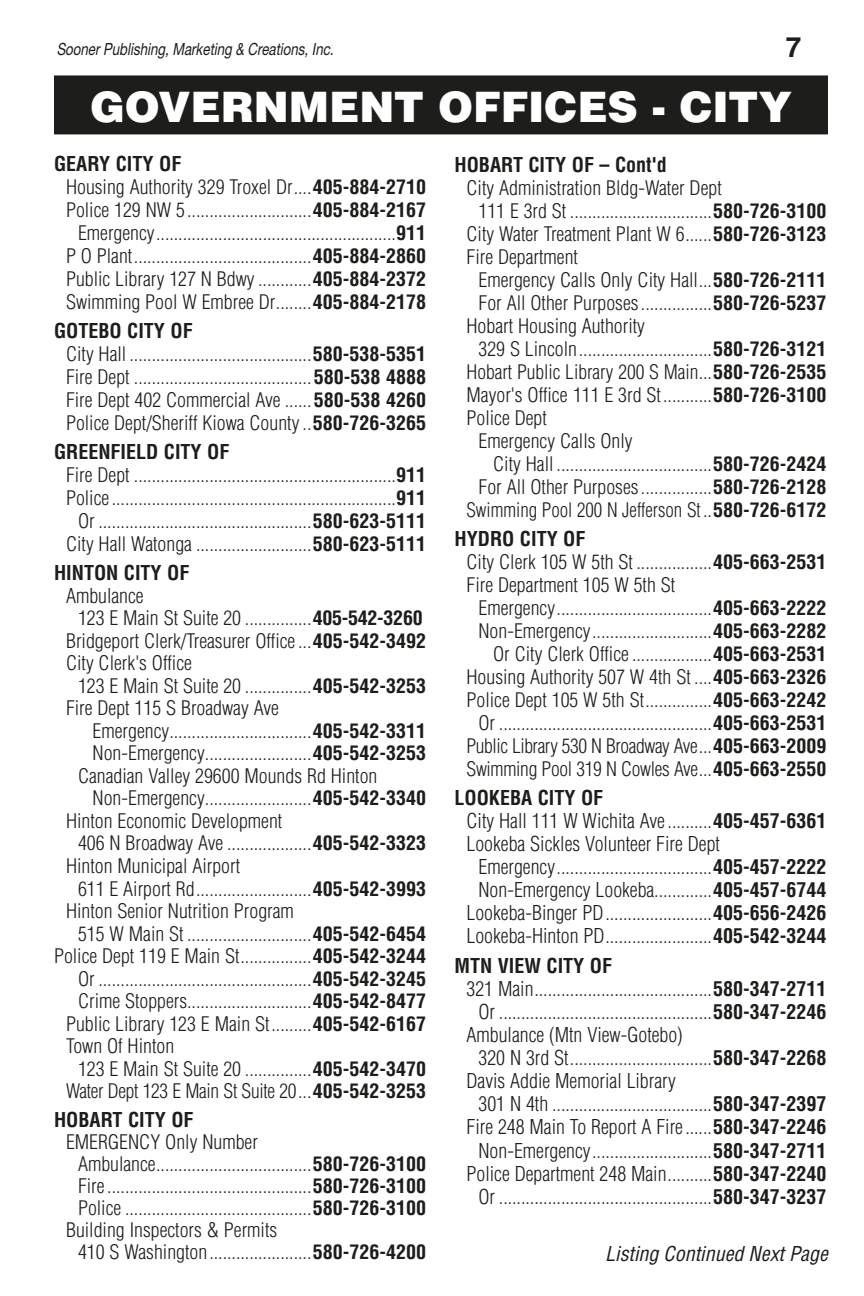
<style>
.page{position:relative;width:864px;height:1296px;background:#fff}
.page>*{position:absolute;margin:0;border:0;box-sizing:border-box;transform-origin:0 0}
.t1{font:900 42px "Helvetica";color:#fff}
.t2{font:700 28px "Helvetica";color:#1d1d1b}
.t3{font:300 condensed 20px "Helvetica";color:#1d1d1b}
.t4{font:700 condensed 20px "Helvetica";color:#1d1d1b}
.t5{font:italic condensed 20px "Helvetica";color:#1d1d1b}
.t6{font:300 condensed 19.6px/23px "Helvetica";color:#1d1d1b;text-align:right}
.t7{font:italic 16.8px "Helvetica Neue East A";color:#1d1d1b;scale:.79 1}
.s1{font-weight:700}
.s2{font-size:20.2px}
</style>
<div class="page">
<div style="left:55px;top:76px;width:772px;height:57px;background:#1d1d1b"></div>
<div style="left:54px;top:75px;width:774px;height:59px;border:2px solid #1d1d1b"></div>
<p class="t7" style="left:57px;top:39px;width:352px">Sooner Publishing, Marketing &amp; Creations, Inc.</p>
<h2 class="t2" style="left:786px;top:30px;width:17px">7</h2>
<h1 class="t1" style="left:90px;top:80px;width:703px">GOVERNMENT OFFICES - CITY</h1>
<p class="t4" style="left:54px;top:152px;width:129px">GEARY CITY OF</p>
<p class="t6" style="left:66px;top:176px;width:362px">Housing Authority 329 Troxel Dr....<span class="s1">405-884-2710<br></span>Police 129 NW 5............................<span class="s1">405-884-2167<br></span>Emergency......................................................<span class="s1">911<br></span>P O Plant........................................<span class="s1">405-884-2860<br></span>Public Library 127 N Bdwy ............<span class="s1">405-884-2372<br></span>Swimming Pool W Embree Dr........<span class="s1">405-884-2178</span></p>
<p class="t4" style="left:54px;top:319px;width:140px">GOTEBO CITY OF</p>
<p class="t6" style="left:66px;top:343px;width:362px;text-align:justify">City Hall .........................................<span class="s1">580-538-5351<br></span>Fire Dept ........................................<span class="s1">580-538 4888<br></span>Fire Dept 402 Commercial Ave ......<span class="s1">580-538 4260<br></span>Police Dept/Sheriff Kiowa County ..<span class="s1">580-726-3265</span></p>
<p class="t4" style="left:54px;top:440px;width:177px">GREENFIELD CITY OF</p>
<p class="t6" style="left:66px;top:464px;width:361px">Fire Dept ...........................................................<span class="s1">911<br></span>Police................................................................<span class="s1">911<br></span>Or ................................................<span class="s1">580-623-5111<br></span>City Hall Watonga ..........................<span class="s1">580-623-5111</span></p>
<p class="t4" style="left:54px;top:560px;width:137px">HINTON CITY OF</p>
<p class="t3" style="left:66px;top:583px;width:79px">Ambulance</p>
<p class="t6" style="left:66px;top:607px;width:361px;text-align:left;text-indent:12px">123 E Main St Suite 20 ...............<span class="s1">405-542-3260<br></span>Bridgeport Clerk/Treasurer Office...<span class="s1">405-542-3492<br></span>City Clerk's Office</p>
<p class="t6" style="left:66px;top:674px;width:361px;text-align:left;text-indent:12px">123 E Main St Suite 20 ...............<span class="s1">405-542-3253<br></span>Fire Dept 115 S Broadway Ave</p>
<p class="t6" style="left:93px;top:719px;width:335px">Emergency................................<span class="s1">405-542-3311</span></p>
<p class="t6" style="left:93px;top:742px;width:335px">Non-Emergency........................<span class="s1">405-542-3253</span></p>
<p class="t6" style="left:78px;top:764px;width:301px">Canadian Valley 29600 Mounds Rd Hinton</p>
<p class="t6" style="left:93px;top:787px;width:335px">Non-Emergency........................<span class="s1">405-542-3340</span></p>
<p class="t6" style="left:66px;top:809px;width:218px">Hinton Economic Development</p>
<p class="t6" style="left:78px;top:832px;width:349px">406 N Broadway Ave ...................<span class="s1">405-542-3323</span></p>
<p class="t6" style="left:66px;top:854px;width:176px">Hinton Municipal Airport</p>
<p class="t6" style="left:78px;top:877px;width:349px">611 E Airport Rd..........................<span class="s1">405-542-3993</span></p>
<p class="t6" style="left:66px;top:899px;width:229px">Hinton Senior Nutrition Program</p>
<p class="t6" style="left:78px;top:922px;width:349px">515 W Main St ............................<span class="s1">405-542-6454</span></p>
<p class="t6" style="left:54px;top:944px;width:373px">Police Dept 119 E Main St................<span class="s1">405-542-3244</span></p>
<p class="t6" style="left:78px;top:967px;width:349px">Or ................................................<span class="s1">405-542-3245</span></p>
<p class="t6" style="left:78px;top:989px;width:349px">Crime Stoppers............................<span class="s1">405-542-8477</span></p>
<p class="t6" style="left:66px;top:1012px;width:361px">Public Library 123 E Main St.........<span class="s1">405-542-6167</span></p>
<p class="t6" style="left:66px;top:1034px;width:110px">Town Of Hinton</p>
<p class="t6" style="left:78px;top:1057px;width:349px">123 E Main St Suite 20 ...............<span class="s1">405-542-3470</span></p>
<p class="t6" style="left:66px;top:1080px;width:362px">Water Dept 123 E Main St Suite 20...<span class="s1">405-542-3253</span></p>
<p class="t4" style="left:54px;top:1107px;width:141px">HOBART CITY OF</p>
<p class="t6" style="left:66px;top:1130px;width:193px">EMERGENCY Only Number</p>
<p class="t6" style="left:78px;top:1152px;width:349px">Ambulance...................................<span class="s1">580-726-3100</span></p>
<p class="t6" style="left:78px;top:1174px;width:349px">Fire..............................................<span class="s1">580-726-3100</span></p>
<p class="t6" style="left:78px;top:1196px;width:349px">Police ..........................................<span class="s1">580-726-3100</span></p>
<p class="t6" style="left:66px;top:1218px;width:213px">Building Inspectors &amp; Permits</p>
<p class="t6" style="left:78px;top:1240px;width:349px">410 S Washington.......................<span class="s1">580-726-4200</span></p>
<p class="t4" style="left:454px;top:152px;width:214px">HOBART CITY OF <span class="s2">– Cont'd</span></p>
<p class="t6" style="left:466px;top:176px;width:257px">City Administration Bldg-Water Dept</p>
<p class="t6" style="left:478px;top:199px;width:349px">111 E 3rd St ................................<span class="s1">580-726-3100</span></p>
<p class="t6" style="left:466px;top:222px;width:362px">City Water Treatment Plant W 6......<span class="s1">580-726-3123</span></p>
<p class="t6" style="left:466px;top:245px;width:113px">Fire Department</p>
<p class="t6" style="left:478px;top:268px;width:349px">Emergency Calls Only City Hall...<span class="s1">580-726-2111</span></p>
<p class="t6" style="left:478px;top:291px;width:350px">For All Other Purposes................<span class="s1">580-726-5237</span></p>
<p class="t6" style="left:466px;top:314px;width:180px">Hobart Housing Authority</p>
<p class="t6" style="left:478px;top:337px;width:349px">329 S Lincoln..............................<span class="s1">580-726-3121</span></p>
<p class="t6" style="left:466px;top:360px;width:361px">Hobart Public Library 200 S Main...<span class="s1">580-726-2535</span></p>
<p class="t6" style="left:466px;top:383px;width:361px">Mayor's Office 111 E 3rd St...........<span class="s1">580-726-3100</span></p>
<p class="t6" style="left:466px;top:406px;width:82px">Police Dept</p>
<p class="t6" style="left:478px;top:429px;width:156px">Emergency Calls Only</p>
<p class="t6" style="left:493px;top:452px;width:335px">City Hall ...................................<span class="s1">580-726-2424</span></p>
<p class="t6" style="left:478px;top:475px;width:350px">For All Other Purposes................<span class="s1">580-726-2128</span></p>
<p class="t6" style="left:466px;top:498px;width:362px">Swimming Pool 200 N Jefferson St ..<span class="s1">580-726-6172</span></p>
<p class="t4" style="left:454px;top:526px;width:133px">HYDRO CITY OF</p>
<p class="t6" style="left:466px;top:550px;width:361px;text-align:left">City Clerk 105 W 5th St .................<span class="s1">405-663-2531<br></span>Fire Department 105 W 5th St</p>
<p class="t6" style="left:466px;top:596px;width:362px">Emergency...................................<span class="s1">405-663-2222<br></span>Non-Emergency...........................<span class="s1">405-663-2282<br></span>Or City Clerk Office ..................<span class="s1">405-663-2531<br></span>Housing Authority 507 W 4th St ....<span class="s1">405-663-2326<br></span>Police Dept 105 W 5th St...............<span class="s1">405-663-2242<br></span>Or ................................................<span class="s1">405-663-2531<br></span>Public Library 530 N Broadway Ave...<span class="s1">405-663-2009<br></span>Swimming Pool 319 N Cowles Ave...<span class="s1">405-663-2550</span></p>
<p class="t4" style="left:454px;top:785px;width:150px">LOOKEBA CITY OF</p>
<p class="t3" style="left:466px;top:809px;width:361px">City Hall 111 W Wichita Ave..........<span class="s1">405-457-6361</span></p>
<p class="t3" style="left:466px;top:832px;width:255px">Lookeba Sickles Volunteer Fire Dept</p>
<p class="t3" style="left:478px;top:855px;width:350px">Emergency...................................<span class="s1">405-457-2222</span></p>
<p class="t3" style="left:478px;top:878px;width:350px">Non-Emergency Lookeba.............<span class="s1">405-457-6744</span></p>
<p class="t3" style="left:466px;top:901px;width:362px">Lookeba-Binger PD........................<span class="s1">405-656-2426</span></p>
<p class="t3" style="left:466px;top:924px;width:362px">Lookeba-Hinton PD........................<span class="s1">405-542-3244</span></p>
<p class="t4" style="left:454px;top:953px;width:159px">MTN VIEW CITY OF</p>
<p class="t3" style="left:466px;top:976px;width:362px">321 Main........................................<span class="s1">580-347-2711</span></p>
<p class="t3" style="left:478px;top:999px;width:350px">Or ................................................<span class="s1">580-347-2246</span></p>
<p class="t3" style="left:466px;top:1022px;width:218px">Ambulance (Mtn View-Gotebo)</p>
<p class="t3" style="left:478px;top:1045px;width:350px">320 N 3rd St................................<span class="s1">580-347-2268</span></p>
<p class="t3" style="left:466px;top:1069px;width:211px">Davis Addie Memorial Library</p>
<p class="t3" style="left:478px;top:1092px;width:350px">301 N 4th ....................................<span class="s1">580-347-2397</span></p>
<p class="t3" style="left:466px;top:1115px;width:362px">Fire 248 Main To Report A Fire......<span class="s1">580-347-2246</span></p>
<p class="t3" style="left:478px;top:1138px;width:349px">Non-Emergency...........................<span class="s1">580-347-2711</span></p>
<p class="t3" style="left:466px;top:1161px;width:362px">Police Department 248 Main..........<span class="s1">580-347-2240</span></p>
<p class="t3" style="left:478px;top:1184px;width:350px">Or ................................................<span class="s1">580-347-3237</span></p>
<p class="t5" style="left:605px;top:1241px;width:224px">Listing Continued Next Page</p>
</div>
